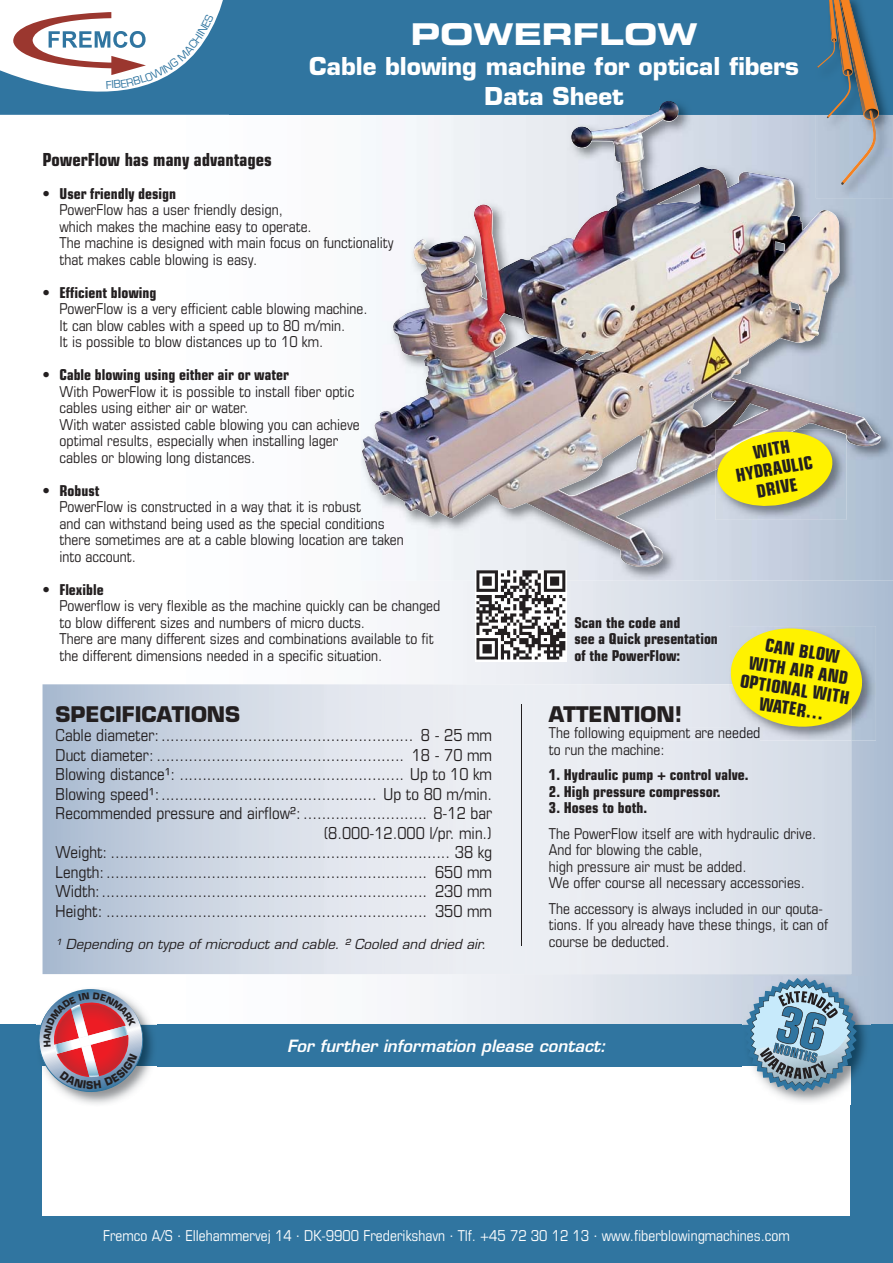
<style>
.page{position:relative;width:893px;height:1263px;background:#fff}
.page>*{position:absolute;margin:0;border:0;box-sizing:border-box;transform-origin:0 0}
.t1{font:30px "Eurostile Bold Extended Two";color:#fff}
.t2{font:700 24px/30px "Eurostile";color:#fff;text-align:center}
.t3{font:700 21px "Eurostile";color:#231f20}
.t4{font:700 condensed 18px/19.5px "Eurostile";color:#231f20;text-align:center}
.t5{font:condensed 16.5px/19.5px "Eurostile";color:#231f20;text-align:right}
.t6{font:italic 600 16.5px "Eurostile";color:#fff}
.t7{font:condensed 15px/16.5px "Eurostile";color:#231f20}
.t8{font:700 condensed 15px/16.5px "Eurostile";color:#231f20}
.t9{font:condensed 15px "Eurostile";color:#fff}
.t10{font:italic 13.5px "Eurostile";color:#231f20}
.s1{font-weight:700}
.s2{color:#1b181c}
.s3{color:#1a181c}
</style>
<div class="page">
<svg style="left:0;top:581px;width:893px;height:444px"></svg>
<div style="left:230px;top:0;width:663px;height:115px;background:#3075a0"></div>
<img style="left:376px;top:99px;width:517px;height:482px">
<img style="left:486px;top:99px;width:137px;height:6px">
<svg style="left:817px;top:0;width:64px;height:185px"></svg>
<img style="left:361px;top:158px;width:281px;height:409px">
<img style="left:43px;top:684px;width:808px;height:290px">
<div style="left:549px;top:727px;width:180px;height:14px;background:#e8ebf1"></div>
<hr style="left:521px;top:704px;width:1px;height:242px;background:#231f20">
<img style="left:715px;top:470px;width:131px;height:50px">
<img style="left:835px;top:430px;width:11px;height:40px">
<svg style="left:714px;top:427px;width:121px;height:83px;background:#ded63b"></svg>
<img style="left:851px;top:626px;width:25px;height:115px">
<img style="left:760px;top:731px;width:91px;height:10px">
<img style="left:729px;top:731px;width:31px;height:10px">
<svg style="left:727px;top:624px;width:139px;height:107px;background:#e7e242"></svg>
<div style="left:0;top:1025px;width:893px;height:238px;background:#3075a0"></div>
<div style="left:43px;top:1067px;width:807px;height:148px;background:#fff"></div>
<img style="left:37px;top:987px;width:120px;height:119px">
<img style="left:43px;top:1067px;width:114px;height:39px">
<img style="left:743px;top:976px;width:127px;height:129px">
<img style="left:743px;top:1067px;width:107px;height:38px">
<svg style="left:744px;top:978px;width:113px;height:114px;background:#86a7bb"></svg>
<img style="left:476px;top:570px;width:91px;height:91px">
<svg style="left:0;top:0;width:230px;height:115px"></svg>
<svg style="left:38px;top:989px;width:106px;height:107px"></svg>
<h1 class="t1" style="left:411px;top:23px;width:288px">POWERFLOW</h1>
<h2 class="t2" style="left:309px;top:53px;width:491px">Cable blowing machine for optical fibers<br>Data Sheet</h2>
<p class="t4" style="left:43px;top:151px;width:231px">PowerFlow has many advantages</p>
<p class="t8" style="left:43px;top:186px;width:135px">• User friendly design</p>
<p class="t7" style="left:60px;top:203px;width:336px">PowerFlow has a user friendly design,<br>which makes the machine easy to operate.<br>The machine is designed with main focus on functionality that makes cable blowing is easy.</p>
<p class="t8" style="left:43px;top:285px;width:115px">• Efficient blowing</p>
<p class="t7" style="left:60px;top:302px;width:310px">PowerFlow is a very efficient cable blowing machine.<br>It can blow cables with a speed up to 80 m/min.<br>It is possible to blow distances up to 10 km.</p>
<p class="t7" style="left:60px;top:368px;width:302px;text-indent:-17px">• <span class="s1">Cable blowing using either air or water<br></span>With PowerFlow it is possible to install fiber optic cables using either air or water.<br>With water assisted cable blowing you can achieve optimal results, especially when installing lager cables or blowing long distances.</p>
<p class="t8" style="left:43px;top:483px;width:59px">• Robust</p>
<p class="t7" style="left:60px;top:500px;width:346px">PowerFlow is constructed in a way that it is robust<br>and can withstand being used as the special conditions there sometimes are at a cable blowing location are taken into account.</p>
<p class="t8" style="left:43px;top:582px;width:63px">• Flexible</p>
<p class="t7" style="left:60px;top:599px;width:382px">Powerflow is very flexible as the machine quickly can be changed to blow different sizes and numbers of micro ducts.<br>There are many different sizes and combinations available to fit the different dimensions needed in a specific situation.</p>
<h3 class="t3" style="left:56px;top:706px;width:186px">SPECIFICATIONS</h3>
<p class="t5" style="left:56px;top:727px;width:438px">Cable diameter: ....................................................... 8 - 25 mm Duct diameter: ...................................................... 18 - 70 mm Blowing distance¹: ................................................. Up to 10 km Blowing speed¹: ............................................... Up to 80 m/min.<br>Recommended pressure and airflow²: ........................... 8-12 bar (8.000-12.000 l/pr. min.)<br>Weight: .......................................................................... 38 kg Length: ...................................................................... 650 mm Width: ....................................................................... 230 mm Height: ...................................................................... 350 mm</p>
<p class="t10" style="left:56px;top:939px;width:432px">¹ Depending on type of microduct and cable. ² Cooled and dried air.</p>
<p class="t4" style="left:731px;top:448px;width:79px;rotate:-10deg">WITH<br>HYDRAULIC<br>DRIVE</p>
<p class="t8" style="left:574px;top:615px;width:145px">Scan the code and<br>see a Quick presentation of the PowerFlow:</p>
<p class="t4" style="left:748px;top:634px;width:112px;rotate:9deg">CAN BLOW<br>WITH AIR AND<br>OPTIONAL WITH<br>WATER…</p>
<h3 class="t3" style="left:549px;top:706px;width:135px">ATTENTION!</h3>
<p class="t7" style="left:549px;top:726px;width:213px">The following equipment are n<span class="s2">eed</span><span class="s3">ed </span>to run the machine:</p>
<p class="t8" style="left:549px;top:768px;width:201px">1. Hydraulic pump + control valve.</p>
<p class="t8" style="left:549px;top:784px;width:173px">2. High pressure compressor.</p>
<p class="t8" style="left:549px;top:801px;width:100px">3. Hoses to both.</p>
<p class="t7" style="left:549px;top:826px;width:269px">The PowerFlow itself are with hydraulic drive.<br>And for blowing the cable,<br>high pressure air must be added.<br>We offer course all necessary accessories.</p>
<p class="t7" style="left:549px;top:901px;width:281px">The accessory is always included in our qouta&shy;tions. If you already have these things, it can of course be deducted.</p>
<p class="t6" style="left:287px;top:1040px;width:320px">For further information please contact:</p>
<p class="t9" style="left:103px;top:1230px;width:688px">Fremco A/S · Ellehammervej 14 · DK-9900 Frederikshavn · Tlf. +45 72 30 12 13 · www.fiberblowingmachines.com</p>
</div>
